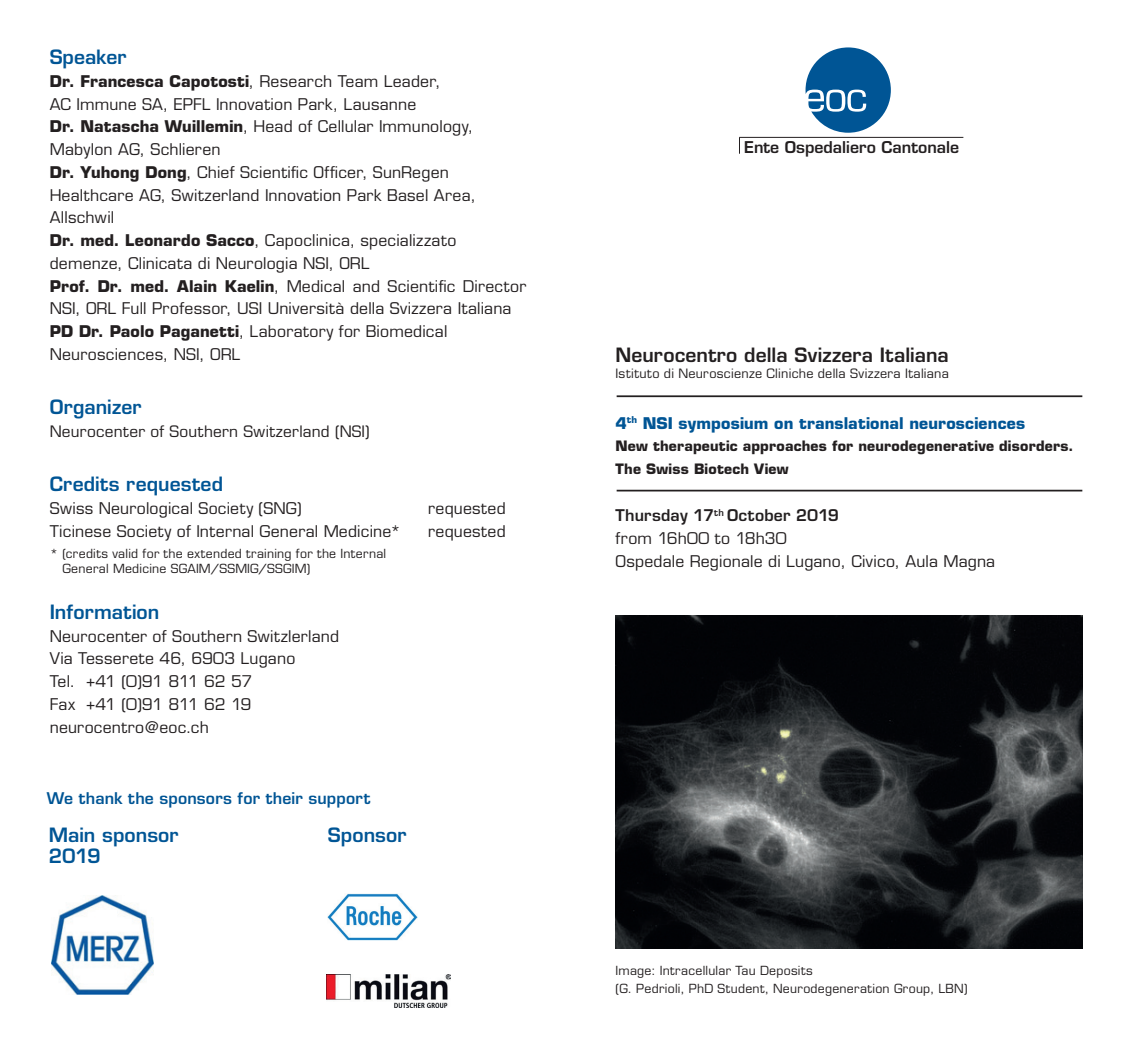
<style>
.page{position:relative;width:1132px;height:1042px;background:#fff}
.page>*{position:absolute;margin:0;border:0;box-sizing:border-box;transform-origin:0 0}
.t1{font:600 19.25px "Eurostile LT Std";letter-spacing:.005em;color:#005595}
.t2{font:600 19.25px "Eurostile LT Std";letter-spacing:.005em;color:#231f20}
.t3{font:600 15.92px "Eurostile";color:#231f20}
.t4{font:15.75px/22.8px "Eurostile LT Std";letter-spacing:.015em;color:#231f20}
.t5{font:700 15.75px "Eurostile LT Std";letter-spacing:.01em;color:#005595}
.t6{font:600 15.75px "Eurostile LT Std";letter-spacing:.01em;color:#005595}
.t7{font:15.4px "Eurostile LT Std";letter-spacing:.02em;color:#231f20}
.t8{font:700 14px/22.8px "Eurostile LT Std";letter-spacing:.015em;color:#231f20}
.t9{font:12.6px "Eurostile LT Std";letter-spacing:.02em;color:#231f20}
.t10{font:12.25px/15.8px "Eurostile LT Std";letter-spacing:.025em;color:#231f20}
.s1{font-weight:700}
.s2{font-weight:600}
</style>
<div class="page">
<hr style="left:616px;top:395px;width:465px;height:2px;background:#231f20">
<hr style="left:616px;top:490px;width:465px;height:1px;background:#231f20">
<svg style="left:805px;top:47px;width:85px;height:86px"></svg>
<hr style="left:739px;top:137px;width:224px;height:1px;background:#231f20">
<svg style="left:739px;top:137px;width:1px;height:17px"></svg>
<img style="left:615px;top:616px;width:467px;height:332px">
<img style="left:51px;top:896px;width:102px;height:99px">
<img style="left:326px;top:974px;width:124px;height:33px">
<img style="left:327px;top:893px;width:90px;height:48px">
<p class="t1" style="left:50px;top:45px;width:78px">Speaker</p>
<p class="t4" style="left:50px;top:70px;width:478px"><span class="s1">Dr. Francesca Capotosti</span>, Research Team Leader,<br>AC Immune SA, EPFL Innovation Park, Lausanne<br><span class="s1">Dr. Natascha Wuillemin</span>, Head of Cellular Immunology, Mabylon AG, Schlieren<br><span class="s1">Dr. Yuhong Dong</span>, Chief Scientific Officer, SunRegen Healthcare AG, Switzerland Innovation Park Basel Area, Allschwil<br><span class="s1">Dr. med. Leonardo Sacco</span>, Capoclinica, specializzato demenze, Clinicata di Neurologia NSI, ORL<br><span class="s1">Prof. Dr. med. Alain Kaelin</span>, Medical and Scientific Director NSI, ORL Full Professor, USI Università della Svizzera Italiana <span class="s1">PD Dr. Paolo Paganetti</span>, Laboratory for Biomedical Neurosciences, NSI, ORL</p>
<p class="t1" style="left:50px;top:395px;width:93px">Organizer</p>
<p class="t7" style="left:50px;top:422px;width:321px">Neurocenter of Southern Switzerland (NSI)</p>
<p class="t1" style="left:50px;top:472px;width:175px">Credits requested</p>
<p class="t4" style="left:50px;top:497px;width:253px">Swiss Neurological Society (SNG)</p>
<p class="t4" style="left:428px;top:497px;width:79px">requested</p>
<p class="t4" style="left:50px;top:520px;width:353px">Ticinese Society of Internal General Medicine*</p>
<p class="t4" style="left:428px;top:520px;width:79px">requested</p>
<p class="t10" style="left:62px;top:545px;width:325px;text-indent:-13px">* (credits valid for the extended training for the Internal<br>General Medicine SGAIM/SSMIG/SSGIM)</p>
<p class="t1" style="left:50px;top:600px;width:111px">Information</p>
<p class="t4" style="left:50px;top:625px;width:291px">Neurocenter of Southern Switzlerland<br>Via Tesserete 46, 6903 Lugano<br>Tel. +41 (0)91 811 62 57<br>Fax +41 (0)91 811 62 19 neurocentro@eoc.ch</p>
<p class="t6" style="left:47px;top:788px;width:325px">We thank the sponsors for their support</p>
<p class="t1" style="left:49px;top:823px;width:131px">Main sponsor</p>
<p class="t1" style="left:328px;top:823px;width:80px">Sponsor</p>
<p class="t1" style="left:49px;top:844px;width:53px">2019</p>
<p class="t3" style="left:744px;top:137px;width:216px">Ente Ospedaliero Cantonale</p>
<p class="t2" style="left:615px;top:343px;width:334px">Neurocentro della Svizzera Italiana</p>
<p class="t9" style="left:615px;top:365px;width:335px">Istituto di Neuroscienze Cliniche della Svizzera Italiana</p>
<p class="t5" style="left:615px;top:413px;width:411px">4<sup>th</sup> NSI symposium on translational neurosciences</p>
<p class="t8" style="left:615px;top:435px;width:459px">New therapeutic approaches for neurodegenerative disorders.<br>The Swiss Biotech View</p>
<p class="t4" style="left:615px;top:504px;width:381px"><span class="s2">Thursday 17</span><sup>th</sup> <span class="s2">October 2019<br></span>from 16h00 to 18h30<br>Ospedale Regionale di Lugano, Civico, Aula Magna</p>
<p class="t10" style="left:615px;top:962px;width:353px;line-height:17.5px">Image: Intracellular Tau Deposits<br>(G. Pedrioli, PhD Student, Neurodegeneration Group, LBN)</p>
</div>
